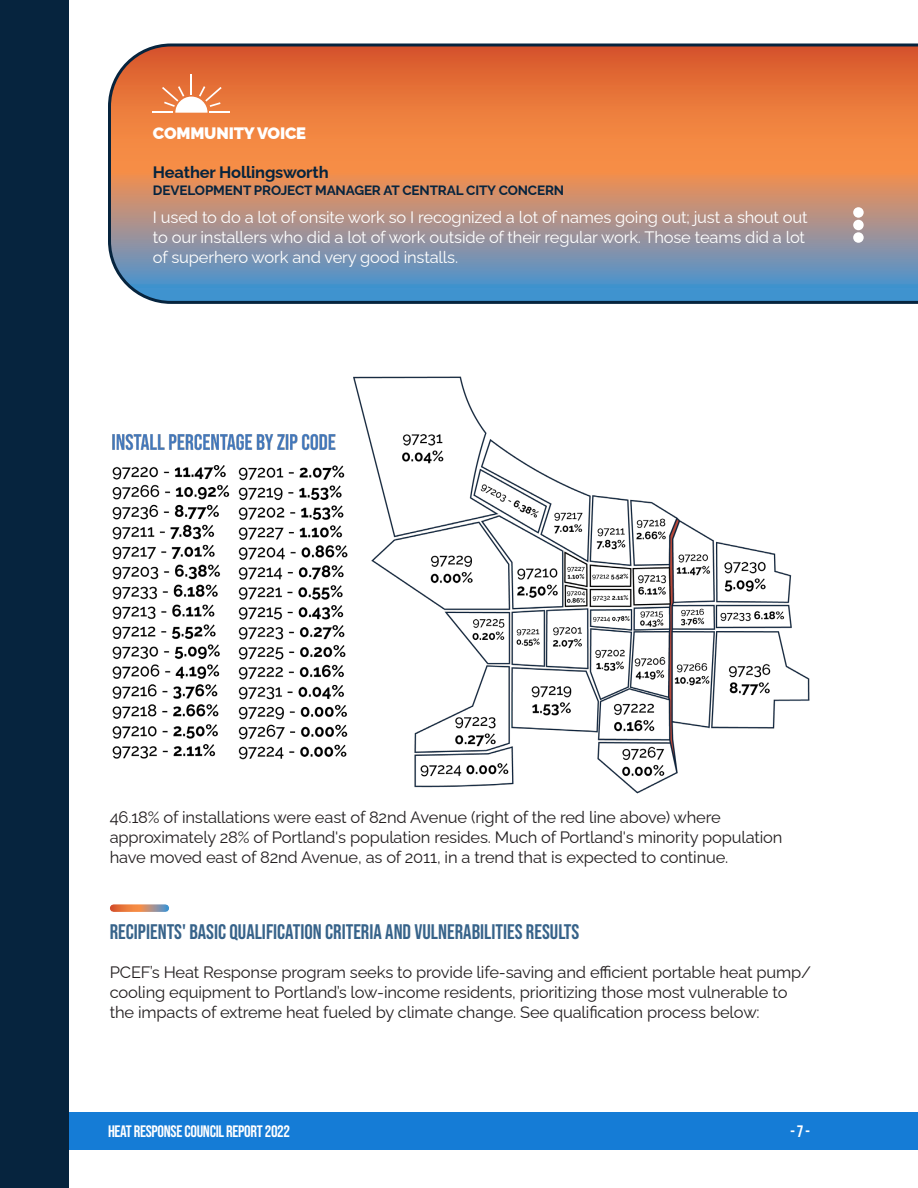
<style>
.page{position:relative;width:918px;height:1188px;background:#fff}
.page>*{position:absolute;margin:0;border:0;box-sizing:border-box;transform-origin:0 0}
.SUBHEADER{font:21px "Bebas Neue";color:#37638a}
.BODY{font:16.5px/19.8px "Raleway";letter-spacing:-.01em;color:#231f20}
.BODY-2{font:16.5px/19.8px "Raleway";letter-spacing:-.01em;color:#fff}
.t1{font:16.5px "Bebas Neue";letter-spacing:-.02em;color:#fff}
.BODY-3{font:700 16.5px "Raleway";letter-spacing:-.01em;color:#06243e}
.BODY-4{font:900 16.5px "Raleway";letter-spacing:-.01em;color:#fff}
.BODY-5{font:700 13.5px "Raleway";letter-spacing:-.01em;color:#06243e}
</style>
<div class="page">
<div style="left:0;top:1112px;width:918px;height:38px;background:#157cd6"></div>
<div style="left:0;top:0;width:68px;height:1188px;background:#06243e"></div>
<svg style="left:108px;top:43px;width:810px;height:261px;background:#bb836a"></svg>
<svg style="left:162px;top:75px;width:60px;height:38px"></svg>
<hr style="left:210px;top:111px;width:20px;height:2px;background:#fff">
<hr style="left:153px;top:111px;width:20px;height:2px;background:#fff">
<div style="left:853px;top:207px;width:11px;height:11px;background:#fff;border-radius:50%"></div>
<div style="left:853px;top:220px;width:11px;height:10px;background:#fff;border-radius:50%"></div>
<div style="left:853px;top:232px;width:11px;height:11px;background:#fff;border-radius:50%"></div>
<img style="left:112px;top:376px;width:698px;height:418px">
<svg style="left:114px;top:904px;width:51px;height:8px"></svg>
<p class="BODY-4" style="left:153px;top:120px;width:155px">COMMUNITY VOICE</p>
<p class="BODY-3" style="left:153px;top:159px;width:177px">Heather Hollingsworth</p>
<p class="BODY-5" style="left:153px;top:179px;width:413px">DEVELOPMENT PROJECT MANAGER AT CENTRAL CITY CONCERN</p>
<p class="BODY-2" style="left:153px;top:206px;width:656px">I used to do a lot of onsite work so I recognized a lot of names going out; just a shout out to our installers who did a lot of work outside of their regular work. Those teams did a lot of superhero work and very good installs.</p>
<p class="BODY" style="left:110px;top:806px;width:674px">46.18% of installations were east of 82nd Avenue (right of the red line above) where approximately 28% of Portland's population resides. Much of Portland's minority population have moved east of 82nd Avenue, as of 2011, in a trend that is expected to continue.</p>
<p class="SUBHEADER" style="left:110px;top:919px;width:471px">RECIPIENTS' BASIC QUALIFICATION CRITERIA AND VULNERABILITIES RESULTS</p>
<p class="BODY" style="left:110px;top:961px;width:703px">PCEF’s Heat Response program seeks to provide life-saving and efficient portable heat pump/ cooling equipment to Portland’s low-income residents, prioritizing those most vulnerable to the impacts of extreme heat fueled by climate change. See qualification process below:</p>
<p class="t1" style="left:108px;top:1122px;width:184px">HEAT RESPONSE COUNCIL REPORT 2022</p>
<p class="t1" style="left:791px;top:1122px;width:21px">- 7 -</p>
</div>
